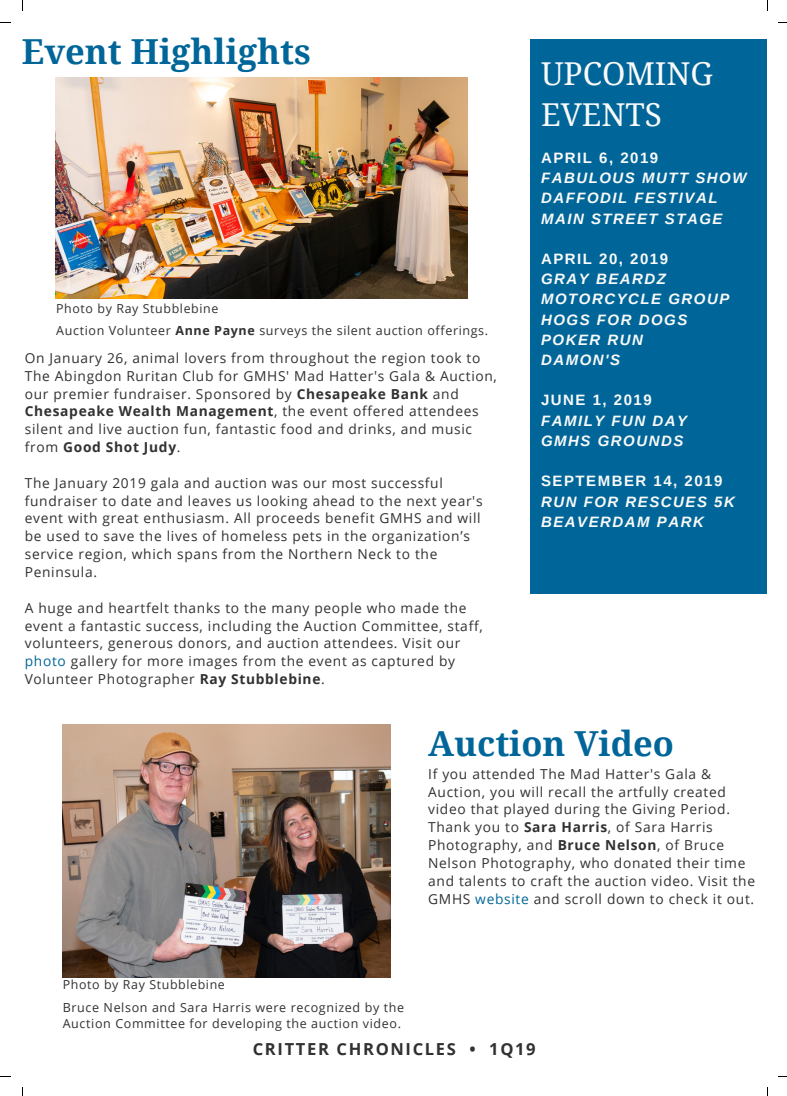
<style>
.page{position:relative;width:787px;height:1096px;background:#fff}
.page>*{position:absolute;margin:0;border:0;box-sizing:border-box;transform-origin:0 0}
.t1{font:700 34.5px "Droid Serif";color:#069}
.t2{font:31.5px/40.4px "Droid Serif";color:#fafafa}
.t3{font:700 16.5px "Open Sans";letter-spacing:.1em;color:#313131}
.t4{font:italic 700 15px/20.2px "Arimo";letter-spacing:.1em;color:#fafafa}
.t5{font:700 15px "Arimo";letter-spacing:.1em;color:#fafafa}
.t6{font:13.75px/17.9px "Open Sans";letter-spacing:.05em;color:#313131}
.t7{font:12.5px/16px "Open Sans";letter-spacing:.05em;color:#313131}
.t8{font:12.38px "Open Sans";letter-spacing:.05em;color:#313131}
.s1{font-weight:700}
.s2{color:#069}
</style>
<div class="page">
<div style="left:531px;top:39px;width:235px;height:554px;background:#069"></div>
<img style="left:62px;top:724px;width:329px;height:253px">
<img style="left:56px;top:77px;width:412px;height:221px">
<h1 class="t1" style="left:22px;top:32px;width:291px">Event Highlights</h1>
<p class="t8" style="left:56px;top:299px;width:164px">Photo by Ray Stubblebine</p>
<p class="t7" style="left:56px;top:322px;width:433px">Auction Volunteer <span class="s1">Anne Payne</span> surveys the silent auction offerings.</p>
<p class="t6" style="left:25px;top:348px;width:474px">On January 26, animal lovers from throughout the region took to The Abingdon Ruritan Club for GMHS' Mad Hatter's Gala &amp; Auction, our premier fundraiser. Sponsored by <span class="s1">Chesapeake Bank</span> and <span class="s1">Chesapeake Wealth Management</span>, the event offered attendees silent and live auction fun, fantastic food and drinks, and music from <span class="s1">Good Shot Judy</span>.</p>
<p class="t6" style="left:25px;top:473px;width:459px">The January 2019 gala and auction was our most successful fundraiser to date and leaves us looking ahead to the next year's event with great enthusiasm. All proceeds benefit GMHS and will be used to save the lives of homeless pets in the organization’s service region, which spans from the Northern Neck to the Peninsula.</p>
<p class="t6" style="left:25px;top:598px;width:459px">A huge and heartfelt thanks to the many people who made the event a fantastic success, including the Auction Committee, staff, volunteers, generous donors, and auction attendees. Visit our <span class="s2">photo</span> gallery for more images from the event as captured by Volunteer Photographer <span class="s1">Ray Stubblebine</span>.</p>
<h2 class="t2" style="left:541px;top:54px;width:174px">UPCOMING<br>EVENTS</h2>
<p class="t5" style="left:541px;top:149px;width:119px">APRIL 6, 2019</p>
<p class="t4" style="left:541px;top:168px;width:207px">FABULOUS MUTT SHOW<br>DAFFODIL FESTIVAL<br>MAIN STREET STAGE</p>
<p class="t5" style="left:541px;top:250px;width:129px">APRIL 20, 2019</p>
<p class="t4" style="left:541px;top:269px;width:190px">GRAY BEARDZ<br>MOTORCYCLE GROUP<br>HOGS FOR DOGS<br>POKER RUN<br>DAMON'S</p>
<p class="t5" style="left:541px;top:392px;width:112px">JUNE 1, 2019</p>
<p class="t4" style="left:541px;top:410px;width:148px">FAMILY FUN DAY<br>GMHS GROUNDS</p>
<p class="t5" style="left:541px;top:472px;width:183px">SEPTEMBER 14, 2019</p>
<p class="t4" style="left:541px;top:491px;width:195px">RUN FOR RESCUES 5K<br>BEAVERDAM PARK</p>
<h1 class="t1" style="left:428px;top:724px;width:247px">Auction Video</h1>
<p class="t6" style="left:428px;top:764px;width:328px">If you attended The Mad Hatter's Gala &amp; Auction, you will recall the artfully created video that played during the Giving Period.<br>Thank you to <span class="s1">Sara Harris</span>, of Sara Harris Photography, and <span class="s1">Bruce Nelson</span>, of Bruce Nelson Photography, who donated their time and talents to craft the auction video. Visit the GMHS <span class="s2">website</span> and scroll down to check it out.</p>
<p class="t8" style="left:63px;top:975px;width:164px">Photo by Ray Stubblebine</p>
<p class="t7" style="left:63px;top:999px;width:343px">Bruce Nelson and Sara Harris were recognized by the<br>Auction Committee for developing the auction video.</p>
<p class="t3" style="left:253px;top:1037px;width:284px">CRITTER CHRONICLES • 1Q19</p>
</div>
